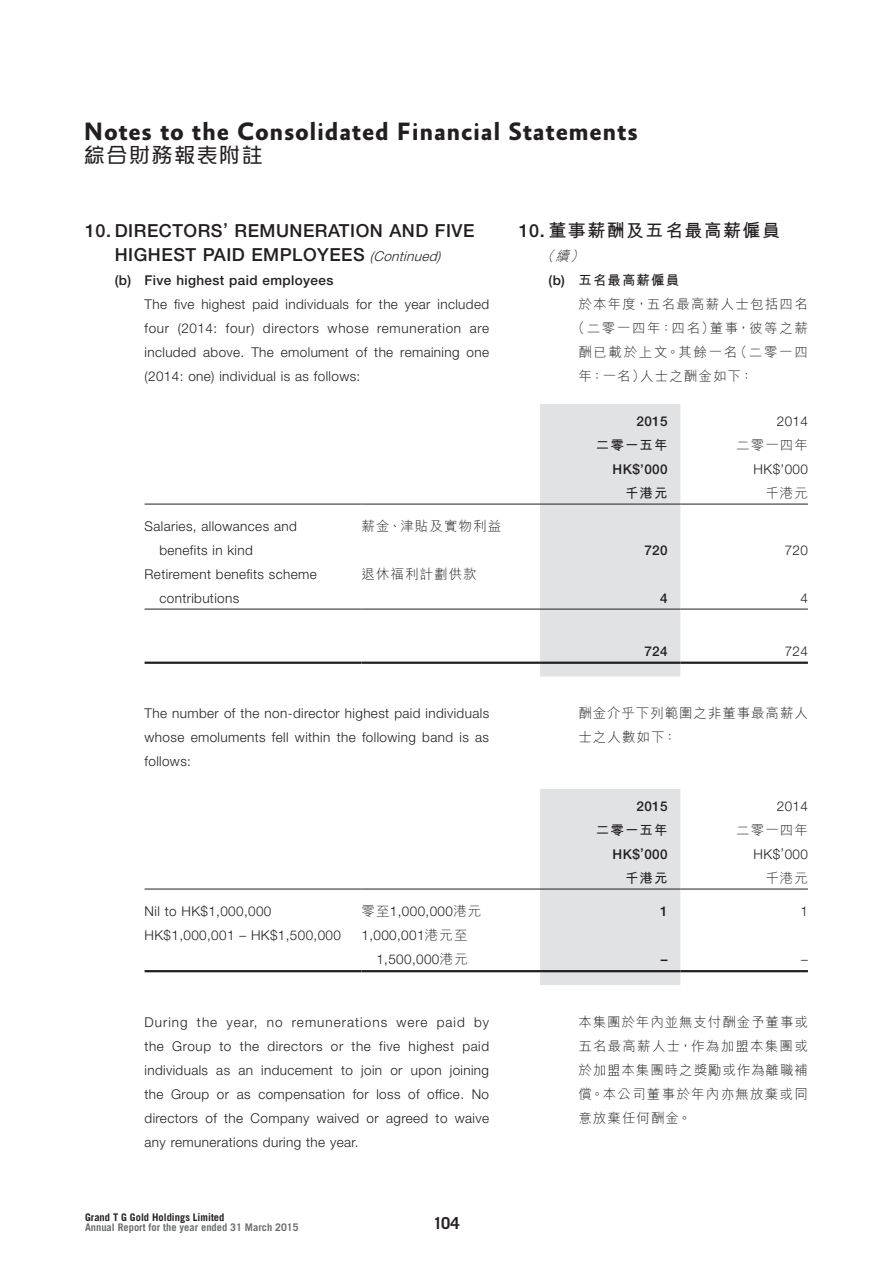
<style>
.page{position:relative;width:893px;height:1263px;background:#fff}
.page>*{position:absolute;margin:0;border:0;box-sizing:border-box;transform-origin:0 0}
.t1{font:700 25.5px "Absara Sans";letter-spacing:.025em;color:#231f20}
.t2{font:500 21px "MJ Ngai HK";letter-spacing:.075em;color:#231f20}
.Heading_1{font:500 18px/24px "Helvetica Neue LT Std";letter-spacing:.03em;color:#231f20;text-align:center}
.C_Heading_1{font:700 18px "M Hei HK";letter-spacing:.08em;color:#231f20}
.t3{font:700 16.5px "Trade Gothic LT Std";color:#231f20}
.Body_Text{font:300 13.5px/24px "Helvetica Neue LT Std";letter-spacing:.03em;color:#231f20;text-align:justify}
.C_Body_Text{font:300 13.5px/24px "M Hei HK";letter-spacing:.09em;color:#231f20;text-align:justify}
.Body_Text-2{font:300 13.5px "M Hei HK";letter-spacing:.08em;color:#231f20}
.C_Body_Text-2{font:300 13.5px "M Hei HK";letter-spacing:.12em;color:#231f20}
.Body_Text-3{font:500 13.5px "Helvetica Neue LT Std";color:#231f20}
.Heading_2{font:500 13.5px "Helvetica Neue LT Std";letter-spacing:.03em;color:#231f20}
.C_Body_Text-3{font:300 13.5px/24px "M Hei HK";letter-spacing:.065em;color:#231f20}
.Body_Text-4{font:700 13.5px "M Hei HK";letter-spacing:.08em;color:#231f20}
.C_Heading_2{font:700 13.5px "M Hei HK";letter-spacing:.08em;color:#231f20}
.C_Heading_1-2{font:italic 300 13.5px "M Hei HK";color:#231f20}
.t4{font:700 10.5px "Trade Gothic LT Std";color:#6c6d70}
.t5{font:700 10.5px "Trade Gothic LT Std";color:#231f20}
.s1{font-weight:300;font-style:italic;font-size:13.5px}
.s2{font-family:"Helvetica Neue LT Std";font-weight:500}
.s3{font-family:"M Hei HK"}
</style>
<div class="page">
<div style="left:540px;top:404px;width:140px;height:273px;background:#e1e2e4"></div>
<hr style="left:145px;top:504px;width:216px;height:1px;background:#231f20">
<hr style="left:361px;top:504px;width:179px;height:1px;background:#231f20">
<hr style="left:540px;top:504px;width:140px;height:1px;background:#231f20">
<hr style="left:680px;top:504px;width:128px;height:1px;background:#231f20">
<hr style="left:145px;top:609px;width:216px;height:1px;background:#231f20">
<hr style="left:361px;top:609px;width:179px;height:1px;background:#231f20">
<hr style="left:540px;top:609px;width:140px;height:1px;background:#231f20">
<hr style="left:680px;top:609px;width:128px;height:1px;background:#231f20">
<hr style="left:145px;top:662px;width:216px;height:2px;background:#231f20">
<hr style="left:361px;top:662px;width:179px;height:2px;background:#231f20">
<hr style="left:540px;top:662px;width:140px;height:2px;background:#231f20">
<hr style="left:680px;top:662px;width:128px;height:2px;background:#231f20">
<div style="left:540px;top:789px;width:140px;height:196px;background:#e1e2e4"></div>
<hr style="left:145px;top:889px;width:216px;height:1px;background:#231f20">
<hr style="left:361px;top:889px;width:179px;height:1px;background:#231f20">
<hr style="left:540px;top:889px;width:140px;height:1px;background:#231f20">
<hr style="left:680px;top:889px;width:128px;height:1px;background:#231f20">
<hr style="left:145px;top:970px;width:216px;height:2px;background:#231f20">
<hr style="left:361px;top:970px;width:179px;height:2px;background:#231f20">
<hr style="left:540px;top:970px;width:140px;height:2px;background:#231f20">
<hr style="left:680px;top:970px;width:128px;height:2px;background:#231f20">
<h1 class="t1" style="left:84px;top:118px;width:555px">Notes to the Consolidated Financial Statements</h1>
<h2 class="t2" style="left:84px;top:144px;width:180px">綜合財務報表附註</h2>
<p class="Heading_1" style="left:85px;top:219px;width:391px">10. DIRECTORS’ REMUNERATION AND FIVE<br>HIGHEST PAID EMPLOYEES <span class="s1">(Continued)</span></p>
<p class="Heading_2" style="left:115px;top:272px;width:220px">(b) Five highest paid employees</p>
<p class="Body_Text" style="left:145px;top:292px;width:346px">The five highest paid individuals for the year included four (2014: four) directors whose remuneration are included above. The emolument of the remaining one (2014: one) individual is as follows:</p>
<p class="Body_Text" style="left:159px;top:514px;width:139px;text-indent:-15px">Salaries, allowances and benefits in kind</p>
<p class="Body_Text-2" style="left:361px;top:519px;width:141px">薪金、津貼及實物利益</p>
<p class="Body_Text" style="left:159px;top:562px;width:159px;text-indent:-15px">Retirement benefits scheme contributions</p>
<p class="Body_Text-2" style="left:361px;top:567px;width:117px">退休福利計劃供款</p>
<p class="C_Heading_1" style="left:519px;top:217px;width:263px"><span class="s2">10.</span> 董事薪酬及五名最高薪僱員</p>
<p class="C_Heading_1-2" style="left:540px;top:249px;width:48px">（續）</p>
<p class="C_Heading_2" style="left:549px;top:270px;width:132px"><span class="s2">(b)</span> 五名最高薪僱員</p>
<p class="C_Body_Text" style="left:578px;top:292px;width:231px">於本年度，五名最高薪人士包括四名</p>
<p class="C_Body_Text-2" style="left:572px;top:321px;width:238px">（二零一四年：四名）董事，彼等之薪</p>
<p class="C_Body_Text-2" style="left:578px;top:345px;width:231px">酬已載於上文。其餘一名（二零一四</p>
<p class="C_Body_Text" style="left:578px;top:364px;width:176px">年：一名）人士之酬金如下：</p>
<p class="Body_Text-3" style="left:636px;top:413px;width:33px">2015</p>
<p class="Body_Text" style="left:777px;top:409px;width:33px">2014</p>
<p class="Body_Text-4" style="left:596px;top:435px;width:73px">二零一五年</p>
<p class="Body_Text-2" style="left:736px;top:438px;width:73px">二零一四年</p>
<p class="Body_Text-3" style="left:613px;top:461px;width:57px">HK$’000</p>
<p class="Body_Text" style="left:754px;top:457px;width:56px">HK$’000</p>
<p class="Body_Text-4" style="left:625px;top:483px;width:44px">千港元</p>
<p class="Body_Text-2" style="left:765px;top:486px;width:44px">千港元</p>
<p class="Body_Text-3" style="left:644px;top:542px;width:25px">720</p>
<p class="Body_Text" style="left:785px;top:538px;width:25px">720</p>
<p class="Body_Text-3" style="left:660px;top:590px;width:9px">4</p>
<p class="Body_Text" style="left:800px;top:586px;width:9px">4</p>
<p class="Body_Text-3" style="left:644px;top:643px;width:25px">724</p>
<p class="Body_Text" style="left:785px;top:639px;width:25px">724</p>
<p class="Body_Text" style="left:145px;top:701px;width:346px">The number of the non-director highest paid individuals whose emoluments fell within the following band is as follows:</p>
<p class="C_Body_Text-3" style="left:578px;top:701px;width:231px">酬金介乎下列範圍之非董事最高薪人士之人數如下：</p>
<p class="Body_Text-3" style="left:636px;top:798px;width:33px">2015</p>
<p class="Body_Text" style="left:777px;top:794px;width:33px">2014</p>
<p class="Body_Text-4" style="left:596px;top:820px;width:73px">二零一五年</p>
<p class="Body_Text-2" style="left:736px;top:823px;width:73px">二零一四年</p>
<p class="Body_Text-3" style="left:613px;top:846px;width:57px">HK$’000</p>
<p class="Body_Text" style="left:754px;top:842px;width:56px">HK$’000</p>
<p class="Body_Text-4" style="left:625px;top:868px;width:44px">千港元</p>
<p class="Body_Text-2" style="left:765px;top:871px;width:44px">千港元</p>
<p class="Body_Text" style="left:145px;top:899px;width:128px">Nil to HK$1,000,000</p>
<p class="Body_Text" style="left:361px;top:899px;width:121px"><span class="s3">零至</span>1,000,000<span class="s3">港元</span></p>
<p class="Body_Text-3" style="left:660px;top:903px;width:9px">1</p>
<p class="Body_Text" style="left:800px;top:899px;width:9px">1</p>
<p class="Body_Text" style="left:145px;top:923px;width:198px">HK$1,000,001 – HK$1,500,000</p>
<p class="Body_Text" style="left:361px;top:923px;width:108px;text-align:right">1,000,001<span class="s3">港元至<br></span>1,500,000<span class="s3">港元</span></p>
<p class="Body_Text-3" style="left:661px;top:951px;width:8px">–</p>
<p class="Body_Text" style="left:801px;top:947px;width:8px">–</p>
<p class="Body_Text" style="left:145px;top:1009px;width:346px">During the year, no remunerations were paid by the Group to the directors or the five highest paid individuals as an inducement to join or upon joining the Group or as compensation for loss of office. No directors of the Company waived or agreed to waive any remunerations during the year.</p>
<p class="t5" style="left:85px;top:1211px;width:141px">Grand T G Gold Holdings Limited</p>
<p class="t4" style="left:85px;top:1221px;width:215px">Annual Report for the year ended 31 March 2015</p>
<p class="t3" style="left:433px;top:1213px;width:28px">104</p>
<p class="C_Body_Text" style="left:578px;top:1009px;width:231px">本集團於年內並無支付酬金予董事或五名最高薪人士，作為加盟本集團或於加盟本集團時之獎勵或作為離職補償。本公司董事於年內亦無放棄或同意放棄任何酬金。</p>
</div>
